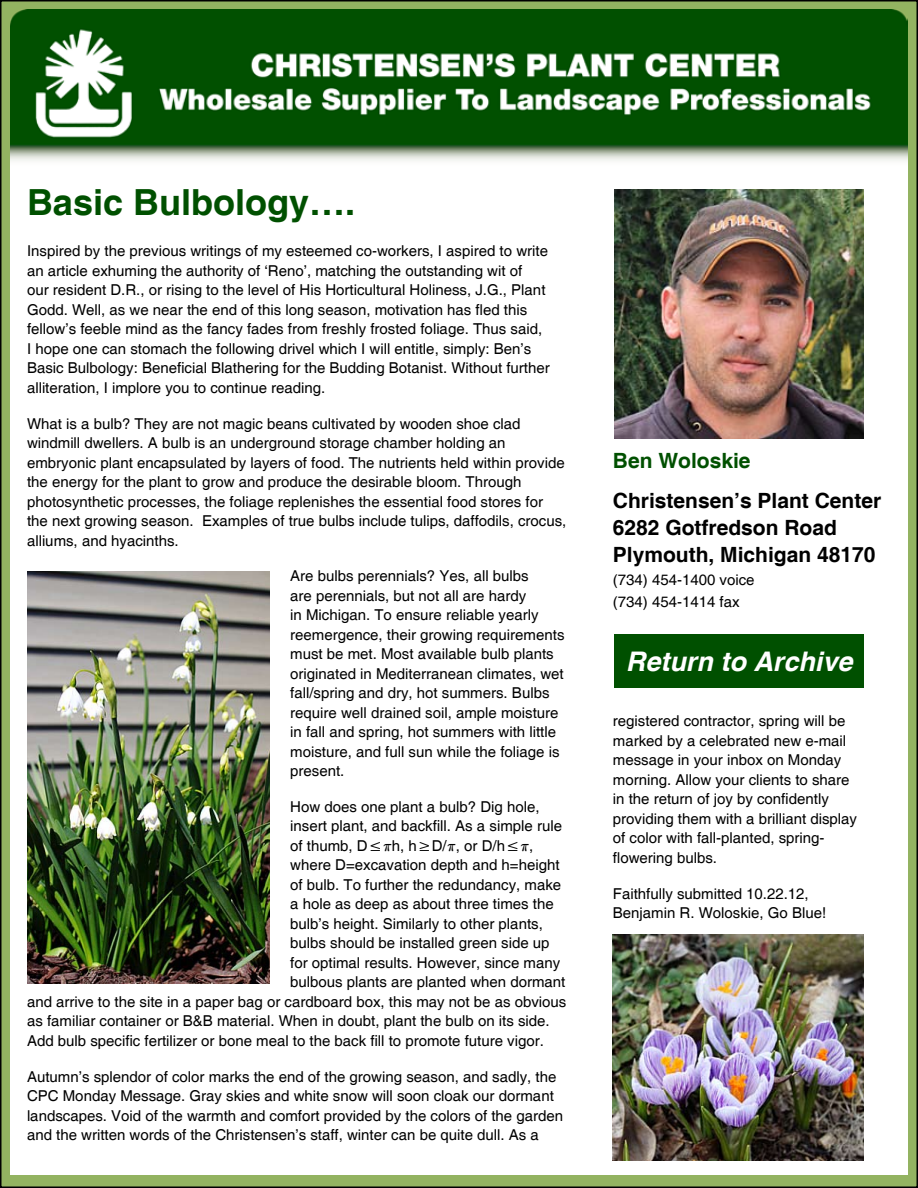
<style>
.page{position:relative;width:918px;height:1188px;background:#fff}
.page>*{position:absolute;margin:0;border:0;box-sizing:border-box;transform-origin:0 0}
.t1{font:700 36px "Helvetica";color:#005000}
.t2{font:italic 700 27px "Helvetica";color:#fff}
.t3{font:700 21px/27px "Helvetica";color:#000}
.t4{font:700 21px "Helvetica";color:#005000}
.t5{font:15px/19.5px "Helvetica";color:#000}
</style>
<div class="page">
<div style="left:1px;top:1px;width:916px;height:1186px;background:#93b361"></div>
<div style="left:10px;top:155px;width:898px;height:1019px;background:#fff"></div>
<img style="left:10px;top:9px;width:898px;height:152px">
<div style="left:614px;top:634px;width:250px;height:54px;background:#005000"></div>
<img style="left:614px;top:189px;width:250px;height:250px">
<img style="left:613px;top:934px;width:251px;height:227px">
<img style="left:27px;top:571px;width:243px;height:412px">
<h1 class="t1" style="left:27px;top:181px;width:330px">Basic Bulbology….</h1>
<p class="t5" style="left:27px;top:242px;width:524px">Inspired by the previous writings of my esteemed co-workers, I aspired to write an article exhuming the authority of ‘Reno’, matching the outstanding wit of<br>our resident D.R., or rising to the level of His Horticultural Holiness, J.G., Plant Godd. Well, as we near the end of this long season, motivation has fled this fellow’s feeble mind as the fancy fades from freshly frosted foliage. Thus said, I hope one can stomach the following drivel which I will entitle, simply: Ben’s Basic Bulbology: Beneficial Blathering for the Budding Botanist. Without further alliteration, I implore you to continue reading.</p>
<p class="t5" style="left:27px;top:414px;width:541px">What is a bulb? They are not magic beans cultivated by wooden shoe clad windmill dwellers. A bulb is an underground storage chamber holding an embryonic plant encapsulated by layers of food. The nutrients held within provide the energy for the plant to grow and produce the desirable bloom. Through photosynthetic processes, the foliage replenishes the essential food stores for the next growing season. Examples of true bulbs include tulips, daffodils, crocus, alliums, and hyacinths.</p>
<p class="t5" style="left:290px;top:567px;width:276px">Are bulbs perennials? Yes, all bulbs<br>are perennials, but not all are hardy<br>in Michigan. To ensure reliable yearly reemergence, their growing requirements must be met. Most available bulb plants originated in Mediterranean climates, wet fall/spring and dry, hot summers. Bulbs require well drained soil, ample moisture in fall and spring, hot summers with little moisture, and full sun while the foliage is present.</p>
<p class="t5" style="left:290px;top:797px;width:251px">How does one plant a bulb? Dig hole,</p>
<p class="t5" style="left:290px;top:817px;width:273px">insert plant, and backfill. As a simple rule</p>
<p class="t5" style="left:290px;top:836px;width:245px">of thumb, D≤πh, h≥D/π, or D/h≤π,</p>
<p class="t5" style="left:290px;top:856px;width:271px">where D=excavation depth and h=height</p>
<p class="t5" style="left:290px;top:875px;width:272px">of bulb. To further the redundancy, make</p>
<p class="t5" style="left:290px;top:895px;width:265px">a hole as deep as about three times the</p>
<p class="t5" style="left:290px;top:914px;width:254px">bulb’s height. Similarly to other plants,</p>
<p class="t5" style="left:290px;top:934px;width:261px">bulbs should be installed green side up</p>
<p class="t5" style="left:290px;top:953px;width:272px">for optimal results. However, since many</p>
<p class="t5" style="left:290px;top:973px;width:277px">bulbous plants are planted when dormant</p>
<p class="t5" style="left:27px;top:992px;width:541px">and arrive to the site in a paper bag or cardboard box, this may not be as obvious</p>
<p class="t5" style="left:27px;top:1012px;width:524px">as familiar container or B&amp;B material. When in doubt, plant the bulb on its side.</p>
<p class="t5" style="left:27px;top:1031px;width:518px">Add bulb specific fertilizer or bone meal to the back fill to promote future vigor.</p>
<p class="t5" style="left:27px;top:1067px;width:538px">Autumn’s splendor of color marks the end of the growing season, and sadly, the CPC Monday Message. Gray skies and white snow will soon cloak our dormant landscapes. Void of the warmth and comfort provided by the colors of the garden and the written words of the Christensen’s staff, winter can be quite dull. As a</p>
<h3 class="t4" style="left:613px;top:447px;width:139px">Ben Woloskie</h3>
<h3 class="t3" style="left:613px;top:488px;width:270px">Christensen’s Plant Center<br>6282 Gotfredson Road<br>Plymouth, Michigan 48170</h3>
<p class="t5" style="left:613px;top:569px;width:143px;line-height:22.5px">(734) 454-1400 voice (734) 454-1414 fax</p>
<h2 class="t2" style="left:626px;top:645px;width:228px">Return to Archive</h2>
<p class="t5" style="left:613px;top:712px;width:246px">registered contractor, spring will be marked by a celebrated new e-mail message in your inbox on Monday morning. Allow your clients to share in the return of joy by confidently providing them with a brilliant display of color with fall-planted, spring&shy;flowering bulbs.</p>
<p class="t5" style="left:613px;top:884px;width:215px">Faithfully submitted 10.22.12,<br>Benjamin R. Woloskie, Go Blue!</p>
</div>
